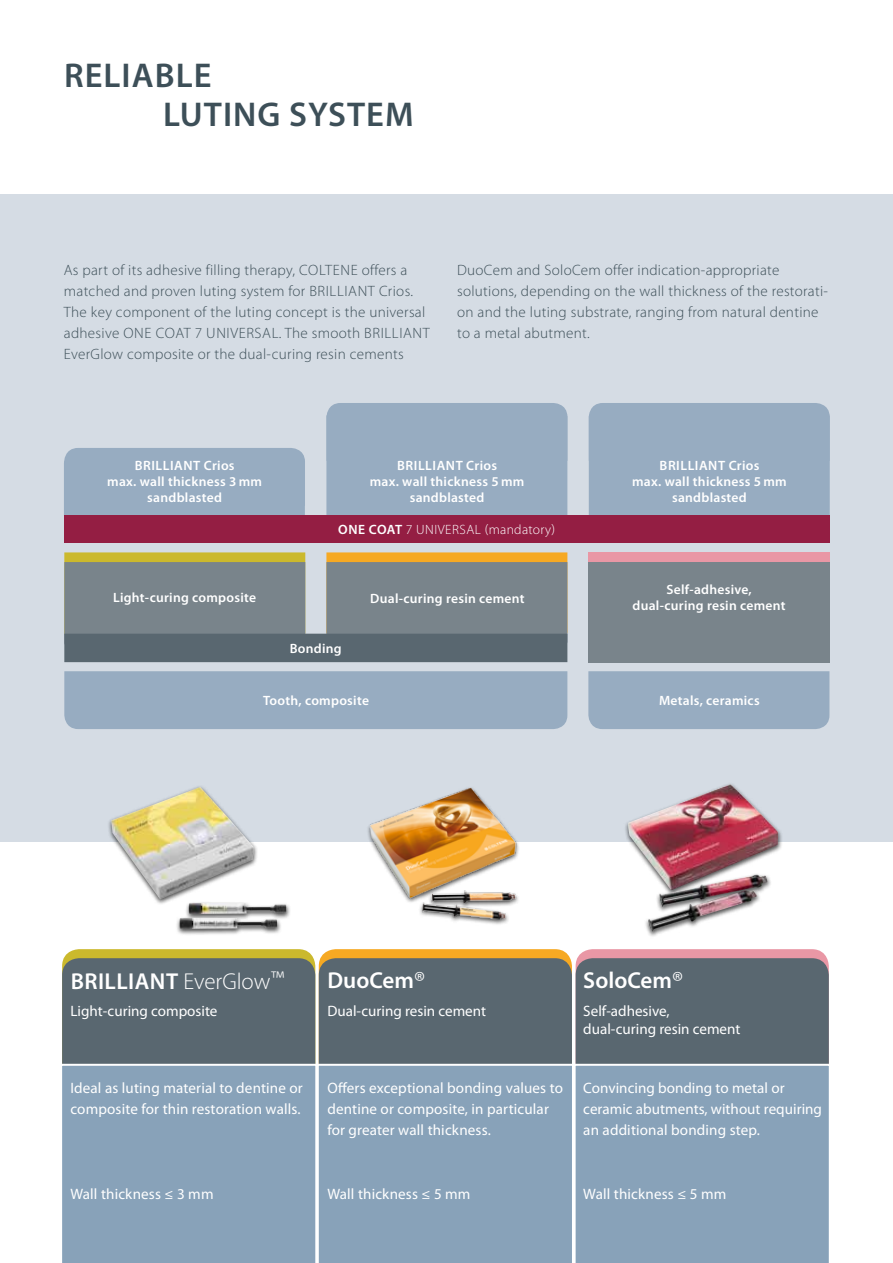
<style>
.page{position:relative;width:893px;height:1263px;background:#fff}
.page>*{position:absolute;margin:0;border:0;box-sizing:border-box;transform-origin:0 0}
.t1{font:600 34.5px/39px "Myriad Pro";letter-spacing:.03em;color:#3d4f58}
.t2{font:600 23.1px "Myriad Pro";letter-spacing:.005em;color:#fff}
.t3{font:300 15px/21px "Myriad Pro";letter-spacing:.02em;color:#3d4f58}
.t4{font:15px/21.1px "Myriad Pro";letter-spacing:.01em;color:#fff}
.t5{font:600 13.5px/15.8px "Myriad Pro";letter-spacing:.02em;color:#fff;text-align:center}
.t6{font:300 13.5px "Myriad Pro";letter-spacing:.04em;color:#fff}
.s1{font-weight:600}
.s2{font-weight:300}
.s3{font-weight:300;font-size:28.05px}
</style>
<div class="page">
<div style="left:0;top:194px;width:893px;height:648px;background:#d5dce4"></div>
<div style="left:588px;top:552px;width:241px;height:101px;background:#e997a5"></div>
<div style="left:62px;top:949px;width:253px;height:143px;background:#cbb92d;border-radius:17px"></div>
<div style="left:576px;top:949px;width:253px;height:143px;background:#e997a5;border-radius:17px"></div>
<div style="left:319px;top:949px;width:253px;height:143px;background:#f6a923;border-radius:17px"></div>
<div style="left:623px;top:782px;width:160px;height:156px;background:#000;opacity:.7"></div>
<img style="left:628px;top:784px;width:150px;height:148px">
<div style="left:62px;top:958px;width:253px;height:143px;background:#596770;border-radius:17px"></div>
<div style="left:319px;top:958px;width:253px;height:143px;background:#596770;border-radius:17px"></div>
<div style="left:576px;top:958px;width:253px;height:143px;background:#596770;border-radius:17px"></div>
<div style="left:64px;top:671px;width:503px;height:58px;background:#97acc1"></div>
<svg style="left:64px;top:552px;width:503px;height:110px;background:#7c837e"></svg>
<div style="left:588px;top:671px;width:241px;height:58px;background:#97acc1"></div>
<div style="left:589px;top:403px;width:241px;height:112px;background:#97acc1"></div>
<div style="left:326px;top:403px;width:241px;height:112px;background:#97acc1"></div>
<div style="left:64px;top:448px;width:241px;height:67px;background:#97acc1"></div>
<div style="left:62px;top:1063px;width:254px;height:200px;background:#88a2b9"></div>
<img style="left:368px;top:787px;width:151px;height:138px">
<div style="left:107px;top:785px;width:184px;height:150px;background:#000;opacity:.7"></div>
<img style="left:111px;top:787px;width:143px;height:112px">
<img style="left:189px;top:903px;width:97px;height:11px">
<img style="left:180px;top:918px;width:97px;height:11px">
<div style="left:318px;top:1063px;width:254px;height:200px;background:#88a2b9"></div>
<div style="left:575px;top:1063px;width:254px;height:200px;background:#88a2b9"></div>
<div style="left:64px;top:515px;width:766px;height:28px;background:#941e43"></div>
<div style="left:588px;top:562px;width:241px;height:100px;background:#79848b"></div>
<h1 class="t1" style="left:163px;top:55px;width:252px;text-indent:-99px">RELIABLE<br>LUTING SYSTEM</h1>
<p class="t3" style="left:64px;top:259px;width:368px">As part of its adhesive filling therapy, COLTENE offers a matched and proven luting system for BRILLIANT Crios.<br>The key component of the luting concept is the universal adhesive ONE COAT 7 UNIVERSAL. The smooth BRILLIANT EverGlow composite or the dual-curing resin cements</p>
<p class="t3" style="left:457px;top:259px;width:372px">DuoCem and SoloCem offer indication-appropriate solutions, depending on the wall thickness of the restorati&shy;on and the luting substrate, ranging from natural dentine to a metal abutment.</p>
<p class="t5" style="left:107px;top:458px;width:156px">BRILLIANT Crios<br>max. wall thickness 3 mm sandblasted</p>
<p class="t5" style="left:370px;top:458px;width:156px">BRILLIANT Crios<br>max. wall thickness 5 mm sandblasted</p>
<p class="t5" style="left:632px;top:458px;width:156px">BRILLIANT Crios<br>max. wall thickness 5 mm sandblasted</p>
<p class="t5" style="left:113px;top:589px;width:145px">Light-curing composite</p>
<p class="t6" style="left:338px;top:522px;width:218px"><span class="s1">ONE COAT</span> 7 UNIVERSAL (mandatory)</p>
<p class="t5" style="left:290px;top:640px;width:54px">Bonding</p>
<p class="t5" style="left:370px;top:590px;width:156px">Dual-curing resin cement</p>
<p class="t5" style="left:633px;top:582px;width:155px">Self-adhesive, dual-curing resin cement</p>
<p class="t5" style="left:263px;top:693px;width:107px">Tooth, composite</p>
<p class="t5" style="left:659px;top:692px;width:102px">Metals, ceramics</p>
<h2 class="t2" style="left:71px;top:966px;width:215px">BRILLIANT <span class="s2">EverGlow™</span></h2>
<p class="t4" style="left:70px;top:1000px;width:149px">Light-curing composite</p>
<p class="t4" style="left:70px;top:1077px;width:234px">Ideal as luting material to dentine or composite for thin restoration walls.</p>
<p class="t4" style="left:70px;top:1183px;width:145px">Wall thickness ≤ 3 mm</p>
<h2 class="t2" style="left:327px;top:966px;width:99px">DuoCem<span class="s3">®</span></h2>
<p class="t4" style="left:327px;top:1000px;width:160px">Dual-curing resin cement</p>
<p class="t4" style="left:327px;top:1077px;width:237px">Offers exceptional bonding values to dentine or composite, in particular for greater wall thickness.</p>
<p class="t4" style="left:327px;top:1183px;width:145px">Wall thickness ≤ 5 mm</p>
<h2 class="t2" style="left:583px;top:966px;width:101px">SoloCem<span class="s3">®</span></h2>
<p class="t4" style="left:583px;top:1002px;width:159px;line-height:18px">Self-adhesive, dual-curing resin cement</p>
<p class="t4" style="left:583px;top:1077px;width:240px">Convincing bonding to metal or ceramic abutments, without requiring an additional bonding step.</p>
<p class="t4" style="left:583px;top:1183px;width:145px">Wall thickness ≤ 5 mm</p>
</div>
